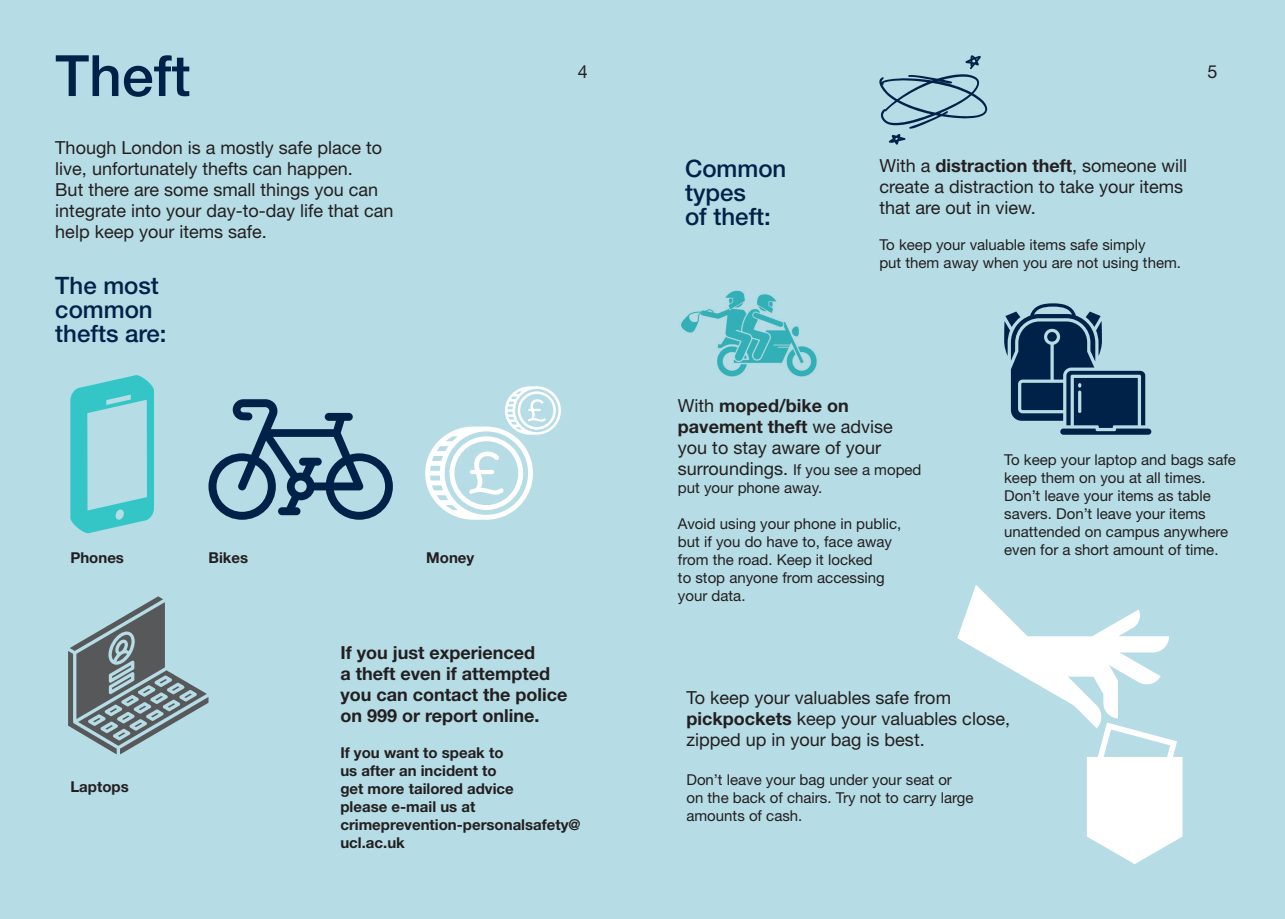
<style>
.page{position:relative;width:1285px;height:919px;background:#fff}
.page>*{position:absolute;margin:0;border:0;box-sizing:border-box;transform-origin:0 0}
.t1{font:500 57px "Helvetica Neue LT Std";color:#002248}
.t2{font:500 24px/24px "Helvetica Neue LT Std";color:#002248}
.t3{font:18px/21px "Helvetica Neue LT Std";color:#231f20}
.t4{font:700 18px/21px "Helvetica Neue LT Std";color:#231f20}
.t5{font:15px/18px "Helvetica Neue LT Std";color:#231f20}
.t6{font:700 15px/18px "Helvetica Neue LT Std";color:#231f20}
.s1{font-weight:700}
.s2{font-weight:400}
.s3{font-size:18px}
</style>
<div class="page">
<div style="left:0;top:0;width:1284px;height:918px;background:#b6dce5"></div>
<svg style="left:70px;top:375px;width:84px;height:159px"></svg>
<svg style="left:68px;top:596px;width:140px;height:158px"></svg>
<svg style="left:208px;top:399px;width:185px;height:120px"></svg>
<svg style="left:425px;top:386px;width:136px;height:133px"></svg>
<svg style="left:957px;top:585px;width:225px;height:279px"></svg>
<svg style="left:1004px;top:303px;width:147px;height:131px"></svg>
<img style="left:681px;top:290px;width:136px;height:87px">
<svg style="left:879px;top:55px;width:108px;height:90px"></svg>
<p class="t1" style="left:55px;top:42px;width:137px">Theft</p>
<p class="t3" style="left:55px;top:137px;width:340px">Though London is a mostly safe place to live, unfortunately thefts can happen.<br>But there are some small things you can integrate into your day-to-day life that can help keep your items safe.</p>
<p class="t2" style="left:55px;top:273px;width:113px">The most common thefts are:</p>
<p class="t6" style="left:70px;top:548px;width:55px">Phones</p>
<p class="t6" style="left:208px;top:548px;width:41px">Bikes</p>
<p class="t6" style="left:426px;top:548px;width:50px">Money</p>
<p class="t3" style="left:578px;top:61px;width:12px">4</p>
<p class="t3" style="left:1207px;top:61px;width:12px">5</p>
<p class="t2" style="left:685px;top:156px;width:103px">Common types<br>of theft:</p>
<p class="t3" style="left:879px;top:155px;width:309px">With a <span class="s1">distraction theft</span>, someone will</p>
<p class="t3" style="left:879px;top:176px;width:305px">create a distraction to take your items that are out in view.</p>
<p class="t5" style="left:879px;top:236px;width:303px">To keep your valuable items safe simply<br>put them away when you are not using them.</p>
<p class="t4" style="left:677px;top:395px;width:172px"><span class="s2">With</span> moped/bike on</p>
<p class="t3" style="left:677px;top:416px;width:216px"><span class="s1">pavement theft</span> we advise you to stay aware of your</p>
<p class="t5" style="left:677px;top:460px;width:245px"><span class="s3">surroundings.</span> If you see a moped put your phone away.</p>
<p class="t5" style="left:677px;top:514px;width:225px">Avoid using your phone in public,</p>
<p class="t5" style="left:677px;top:532px;width:215px">but if you do have to, face away</p>
<p class="t5" style="left:677px;top:550px;width:208px">from the road. Keep it locked to stop anyone from accessing your data.</p>
<p class="t5" style="left:1003px;top:450px;width:233px">To keep your laptop and bags safe keep them on you at all times.<br>Don’t leave your items as table savers. Don’t leave your items unattended on campus anywhere even for a short amount of time.</p>
<p class="t6" style="left:70px;top:777px;width:60px">Laptops</p>
<p class="t4" style="left:340px;top:641px;width:228px">If you just experienced<br>a theft even if attempted you can contact the police on 999 or report online.</p>
<p class="t6" style="left:340px;top:743px;width:175px">If you want to speak to us after an incident to get more tailored advice please e-mail us at</p>
<p class="t6" style="left:340px;top:815px;width:242px">crimeprevention-personalsafety@ ucl.ac.uk</p>
<p class="t3" style="left:686px;top:686px;width:266px">To keep your valuables safe from</p>
<p class="t3" style="left:686px;top:707px;width:325px"><span class="s1">pickpockets</span> keep your valuables close,</p>
<p class="t3" style="left:686px;top:728px;width:240px">zipped up in your bag is best.</p>
<p class="t5" style="left:686px;top:770px;width:288px">Don’t leave your bag under your seat or<br>on the back of chairs. Try not to carry large amounts of cash.</p>
</div>
